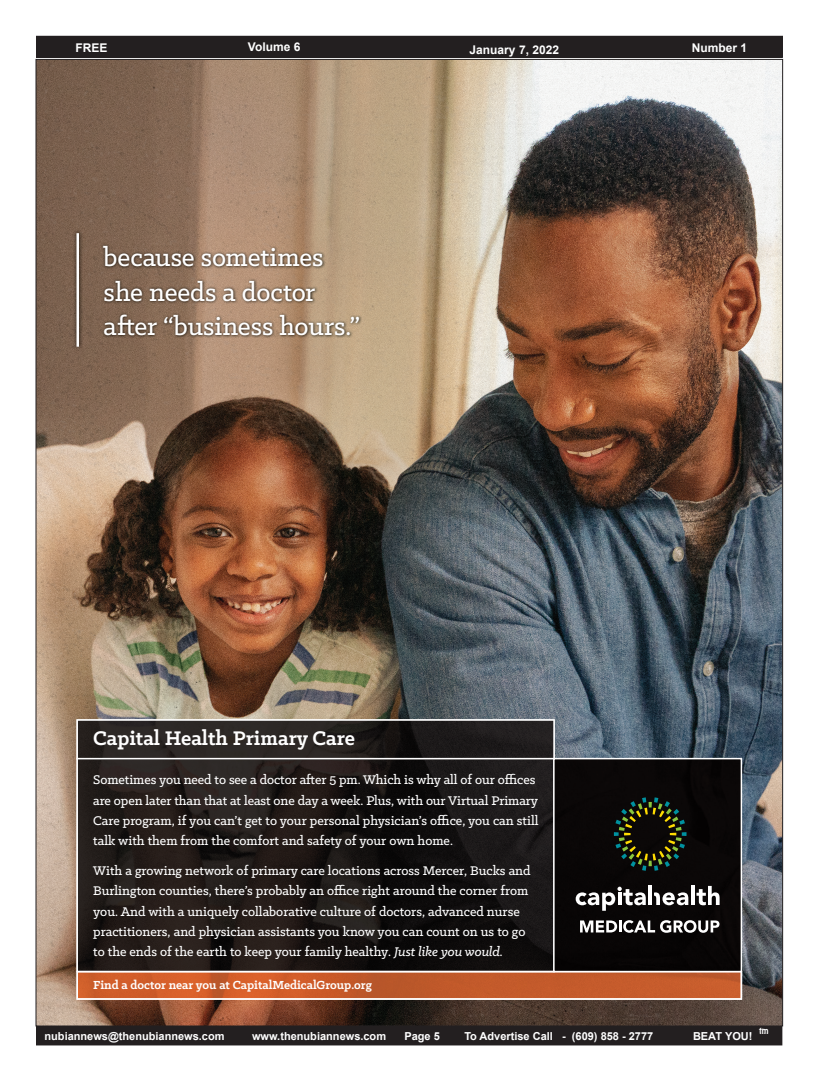
<style>
.page{position:relative;width:819px;height:1080px;background:#fff}
.page>*{position:absolute;margin:0;border:0;box-sizing:border-box;transform-origin:0 0}
.t1{font:500 28.5px/34.2px "Klinic Slab";color:#fff}
.t2{font:700 22.3px "Klinic Slab";color:#fff}
.t3{font:500 14.2px/20.4px "Klinic Slab";color:#fff}
.t4{font:700 13.2px "Klinic Slab";color:#fff}
.t5{font:700 12px "Arial";color:#fff}
.t6{font:700 11px "Arial";color:#fff}
.t7{font:8px "Hobo Std";color:#fff}
.s1{font-style:italic}
</style>
<div class="page">
<div style="left:36px;top:36px;width:746px;height:21px;background:#231f20"></div>
<div style="left:36px;top:36px;width:747px;height:22px;border:1px solid #231f20"></div>
<div style="left:36px;top:1027px;width:746px;height:18px;background:#231f20"></div>
<div style="left:36px;top:1026px;width:746px;height:19px;border:1px solid #231f20"></div>
<img style="left:38px;top:61px;width:743px;height:963px">
<img style="left:72px;top:229px;width:11px;height:122px">
<hr style="left:76px;top:233px;width:3px;height:114px;background:#fff">
<img style="left:100px;top:243px;width:262px;height:95px">
<svg style="left:76px;top:719px;width:666px;height:281px;background:#342722"></svg>
<p class="t5" style="left:76px;top:39px;width:34px">FREE</p>
<p class="t5" style="left:248px;top:38px;width:54px">Volume 6</p>
<p class="t5" style="left:470px;top:41px;width:91px">January 7, 2022</p>
<p class="t5" style="left:692px;top:39px;width:57px">Number 1</p>
<h1 class="t1" style="left:104px;top:240px;width:258px">because sometimes she needs a doctor after “business hours.”</h1>
<h2 class="t2" style="left:93px;top:724px;width:263px">Capital Health Primary Care</h2>
<p class="t3" style="left:93px;top:769px;width:447px">Sometimes you need to see a doctor after 5 pm. Which is why all of our offices are open later than that at least one day a week. Plus, with our Virtual Primary Care program, if you can’t get to your personal physician’s office, you can still talk with them from the comfort and safety of your own home.</p>
<p class="t3" style="left:93px;top:860px;width:439px">With a growing network of primary care locations across Mercer, Bucks and Burlington counties, there’s probably an office right around the corner from you. And with a uniquely collaborative culture of doctors, advanced nurse practitioners, and physician assistants you know you can count on us to go to the ends of the earth to keep your family healthy. <span class="s1">Just like you would.</span></p>
<p class="t4" style="left:93px;top:976px;width:280px">Find a doctor near you at CapitalMedicalGroup.org</p>
<p class="t7" style="left:759px;top:1026px;width:11px">tm</p>
<p class="t6" style="left:45px;top:1029px;width:182px">nubiannews@thenubiannews.com</p>
<p class="t6" style="left:252px;top:1029px;width:136px">www.thenubiannews.com</p>
<p class="t6" style="left:404px;top:1029px;width:37px">Page 5</p>
<p class="t6" style="left:464px;top:1029px;width:190px">To Advertise Call - (609) 858 - 2777</p>
<p class="t6" style="left:693px;top:1029px;width:61px">BEAT YOU!</p>
</div>
